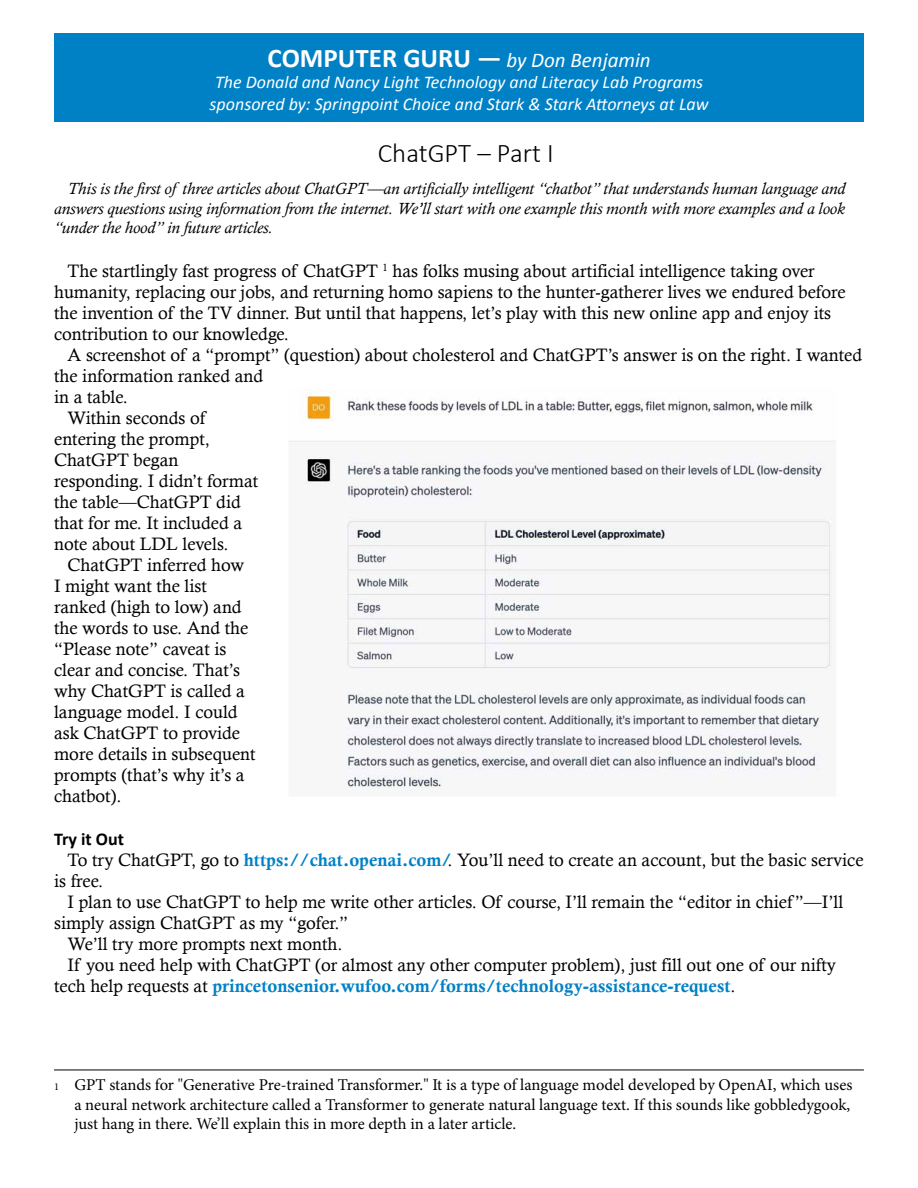
<style>
.page{position:relative;width:918px;height:1188px;background:#fff}
.page>*{position:absolute;margin:0;border:0;box-sizing:border-box;transform-origin:0 0}
.t1{font:700 27px "Calibri";color:#fff}
.t2{font:300 27px "Calibri";color:#000}
.t3{font:18px/21px "Calisto";color:#000}
.t4{font:italic 18px/21px "Calibri";color:#fff;text-align:center}
.t5{font:18px "Calis MT Bol";color:#0081c6}
.t6{font:700 18px "Calibri";color:#000}
.t7{font:16.5px/19.8px "Minion Pro";color:#000}
.t8{font:italic 16.5px/19.5px "Calisto";color:#000;text-align:justify}
.s1{font-weight:400;font-style:italic;font-size:21px}
.s2{font-family:"Calis MT Bol";color:#0081c6}
.s3{font-family:"Calisto";color:#000}
.s4{font-size:10.5px}
</style>
<div class="page">
<div style="left:54px;top:33px;width:810px;height:89px;background:#0081c6"></div>
<hr style="left:54px;top:1070px;width:810px;height:1px;background:#000">
<img style="left:289px;top:391px;width:547px;height:397px">
<h1 class="t1" style="left:268px;top:42px;width:385px">COMPUTER GURU — <span class="s1">by Don Benjamin</span></h1>
<p class="t4" style="left:210px;top:71px;width:501px">The Donald and Nancy Light Technology and Literacy Lab Programs sponsored by: Springpoint Choice and Stark &amp; Stark Attorneys at Law</p>
<h1 class="t2" style="left:378px;top:136px;width:177px">ChatGPT – Part I</h1>
<p class="t8" style="left:54px;top:179px;width:793px;text-indent:13px">This is the first of three articles about ChatGPT—an artificially intelligent “chatbot” that understands human language and answers questions using information from the internet. We’ll start with one example this month with more examples and a look “under the hood” in future articles.</p>
<p class="t3" style="left:54px;top:260px;width:793px;text-indent:13px">The startlingly fast progress of ChatGPT <sup>1</sup> has folks musing about artificial intelligence taking over humanity, replacing our jobs, and returning homo sapiens to the hunter-gatherer lives we endured before the invention of the TV dinner. But until that happens, let’s play with this new online app and enjoy its contribution to our knowledge.</p>
<p class="t3" style="left:68px;top:345px;width:796px">A screenshot of a “prompt” (question) about cholesterol and ChatGPT’s answer is on the right. I wanted</p>
<p class="t3" style="left:54px;top:366px;width:211px">the information ranked and</p>
<p class="t3" style="left:54px;top:387px;width:75px">in a table.</p>
<p class="t3" style="left:68px;top:408px;width:139px">Within seconds of</p>
<p class="t3" style="left:54px;top:429px;width:157px">entering the prompt,</p>
<p class="t3" style="left:54px;top:450px;width:126px">ChatGPT began</p>
<p class="t3" style="left:54px;top:471px;width:206px">responding. I didn’t format</p>
<p class="t3" style="left:54px;top:492px;width:188px">the table—ChatGPT did</p>
<p class="t3" style="left:54px;top:513px;width:190px">that for me. It included a</p>
<p class="t3" style="left:54px;top:534px;width:176px">note about LDL levels.</p>
<p class="t3" style="left:68px;top:555px;width:178px">ChatGPT inferred how</p>
<p class="t3" style="left:54px;top:576px;width:154px">I might want the list</p>
<p class="t3" style="left:54px;top:597px;width:189px">ranked (high to low) and</p>
<p class="t3" style="left:54px;top:618px;width:196px">the words to use. And the</p>
<p class="t3" style="left:54px;top:639px;width:174px">“Please note” caveat is</p>
<p class="t3" style="left:54px;top:660px;width:188px">clear and concise. That’s</p>
<p class="t3" style="left:54px;top:681px;width:193px">why ChatGPT is called a</p>
<p class="t3" style="left:54px;top:702px;width:185px">language model. I could</p>
<p class="t3" style="left:54px;top:723px;width:188px">ask ChatGPT to provide</p>
<p class="t3" style="left:54px;top:744px;width:203px">more details in subsequent</p>
<p class="t3" style="left:54px;top:765px;width:192px">prompts (that’s why it’s a</p>
<p class="t3" style="left:54px;top:786px;width:69px">chatbot).</p>
<p class="t6" style="left:54px;top:828px;width:71px">Try it Out</p>
<p class="t3" style="left:54px;top:849px;width:811px;text-indent:14px">To try ChatGPT, go to <span class="s2">https://chat.openai.com/</span>. You’ll need to create an account, but the basic service is free.</p>
<p class="t3" style="left:68px;top:891px;width:777px">I plan to use ChatGPT to help me write other articles. Of course, I’ll remain the “editor in chief ”—I’ll</p>
<p class="t3" style="left:54px;top:912px;width:296px">simply assign ChatGPT as my “gofer.”</p>
<p class="t3" style="left:68px;top:933px;width:276px">We’ll try more prompts next month.</p>
<p class="t3" style="left:68px;top:954px;width:770px">If you need help with ChatGPT (or almost any other computer problem), just fill out one of our nifty</p>
<p class="t5" style="left:54px;top:976px;width:683px"><span class="s3">tech help requests at</span> princetonsenior.wufoo.com/forms/technology-assistance-request<span class="s3">.</span></p>
<p class="t7" style="left:74px;top:1075px;width:780px;text-indent:-20px"><span class="s4">1</span> GPT stands for "Generative Pre-trained Transformer." It is a type of language model developed by OpenAI, which uses a neural network architecture called a Transformer to generate natural language text. If this sounds like gobbledygook, just hang in there. We’ll explain this in more depth in a later article.</p>
</div>
